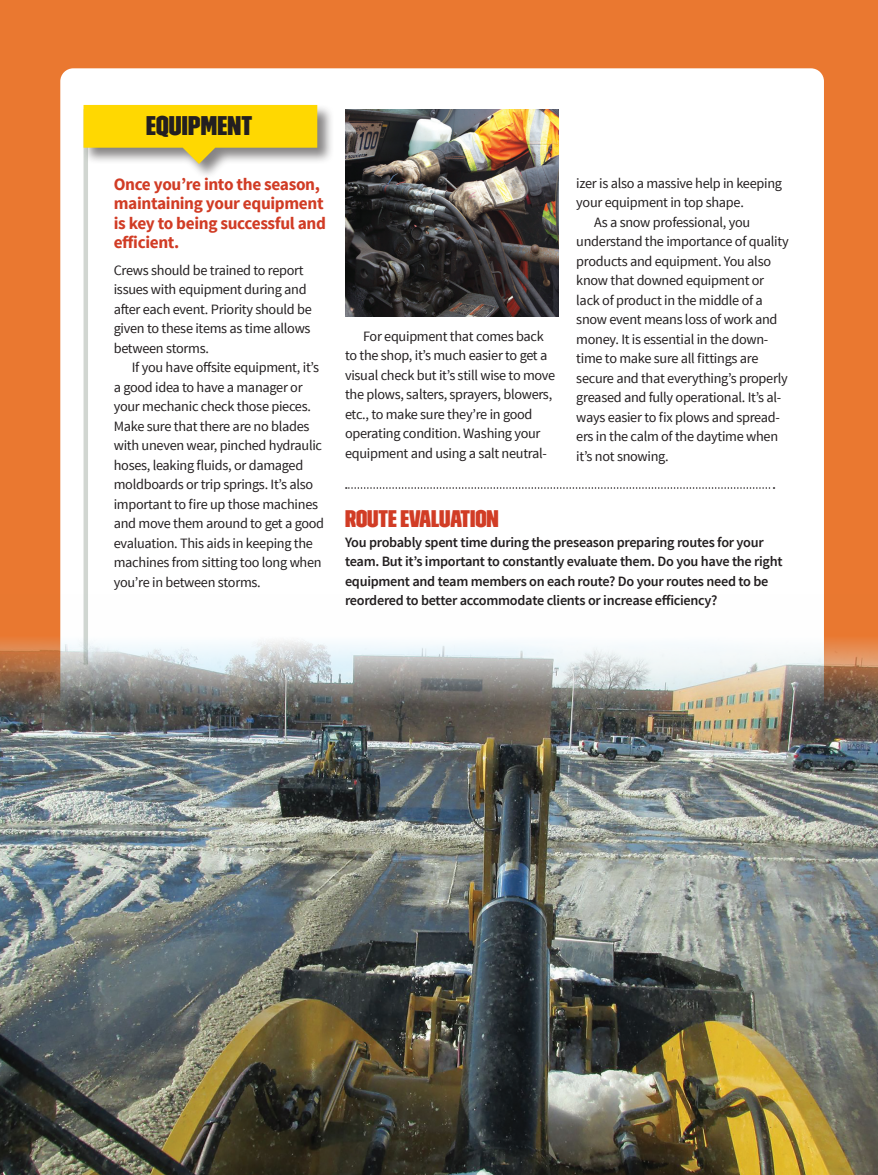
<style>
.page{position:relative;width:878px;height:1175px;background:#fff}
.page>*{position:absolute;margin:0;border:0;box-sizing:border-box;transform-origin:0 0}
.t1{font:27px "Trim Poster Condensed";letter-spacing:.01em;color:#231f20}
.t2{font:24px "Trim Poster Condensed";color:#d13c25}
.t3{font:700 17.25px/19.5px "Source Sans Pro";letter-spacing:-.02em;color:#d13c25}
.t4{font:14.25px/19.5px "Source Sans Pro";letter-spacing:-.02em;color:#231f20}
.t5{font:600 14.25px/19.5px "Source Sans Pro";letter-spacing:-.02em;color:#231f20}
</style>
<div class="page">
<div style="left:0;top:0;width:878px;height:1174px;background:#ea7830"></div>
<div style="left:60px;top:68px;width:763px;height:793px;background:#fff;border-radius:13px"></div>
<div style="left:83px;top:109px;width:5px;height:555px;background:#d1d6d1"></div>
<div style="left:82px;top:103px;width:252px;height:77px;background:#231f20;opacity:.55"></div>
<svg style="left:83px;top:105px;width:234px;height:59px;background:#efd233"></svg>
<img style="left:0;top:594px;width:878px;height:580px">
<img style="left:345px;top:109px;width:213px;height:208px">
<svg style="left:346px;top:487px;width:428px;height:2px"></svg>
<h1 class="t1" style="left:146px;top:110px;width:108px">EQUIPMENT</h1>
<p class="t3" style="left:114px;top:175px;width:214px">Once you’re into the season, maintaining your equipment is key to being successful and efficient.</p>
<p class="t4" style="left:114px;top:260px;width:199px">Crews should be trained to report issues with equipment during and after each event. Priority should be given to these items as time allows between storms.</p>
<p class="t4" style="left:114px;top:358px;width:212px;text-indent:18px">If you have offsite equipment, it’s a good idea to have a manager or your mechanic check those pieces.<br>Make sure that there are no blades with uneven wear, pinched hydraulic hoses, leaking fluids, or damaged moldboards or trip springs. It’s also important to fire up those machines and move them around to get a good evaluation. This aids in keeping the machines from sitting too long when you’re in between storms.</p>
<p class="t4" style="left:345px;top:327px;width:212px;text-indent:18px">For equipment that comes back to the shop, it’s much easier to get a visual check but it’s still wise to move the plows, salters, sprayers, blowers, etc., to make sure they’re in good operating condition. Washing your equipment and using a salt neutral-</p>
<p class="t4" style="left:576px;top:173px;width:207px">izer is also a massive help in keeping</p>
<p class="t4" style="left:576px;top:193px;width:169px">your equipment in top shape.</p>
<p class="t4" style="left:594px;top:212px;width:157px">As a snow professional, you</p>
<p class="t4" style="left:576px;top:232px;width:214px">understand the importance of quality</p>
<p class="t4" style="left:576px;top:251px;width:196px">products and equipment. You also</p>
<p class="t4" style="left:576px;top:271px;width:189px">know that downed equipment or</p>
<p class="t4" style="left:576px;top:290px;width:188px">lack of product in the middle of a</p>
<p class="t4" style="left:576px;top:310px;width:203px">snow event means loss of work and</p>
<p class="t4" style="left:576px;top:329px;width:193px">money. It is essential in the down-</p>
<p class="t4" style="left:576px;top:349px;width:184px">time to make sure all fittings are</p>
<p class="t4" style="left:576px;top:368px;width:213px">secure and that everything’s properly</p>
<p class="t4" style="left:576px;top:388px;width:206px">greased and fully operational. It’s al-</p>
<p class="t4" style="left:576px;top:407px;width:205px">ways easier to fix plows and spread-</p>
<p class="t4" style="left:576px;top:427px;width:203px">ers in the calm of the daytime when</p>
<p class="t4" style="left:576px;top:446px;width:94px">it’s not snowing.</p>
<h2 class="t2" style="left:345px;top:504px;width:155px">ROUTE EVALUATION</h2>
<p class="t5" style="left:345px;top:532px;width:439px">You probably spent time during the preseason preparing routes for your team. But it’s important to constantly evaluate them. Do you have the right equipment and team members on each route? Do your routes need to be reordered to better accommodate clients or increase efficiency?</p>
</div>
